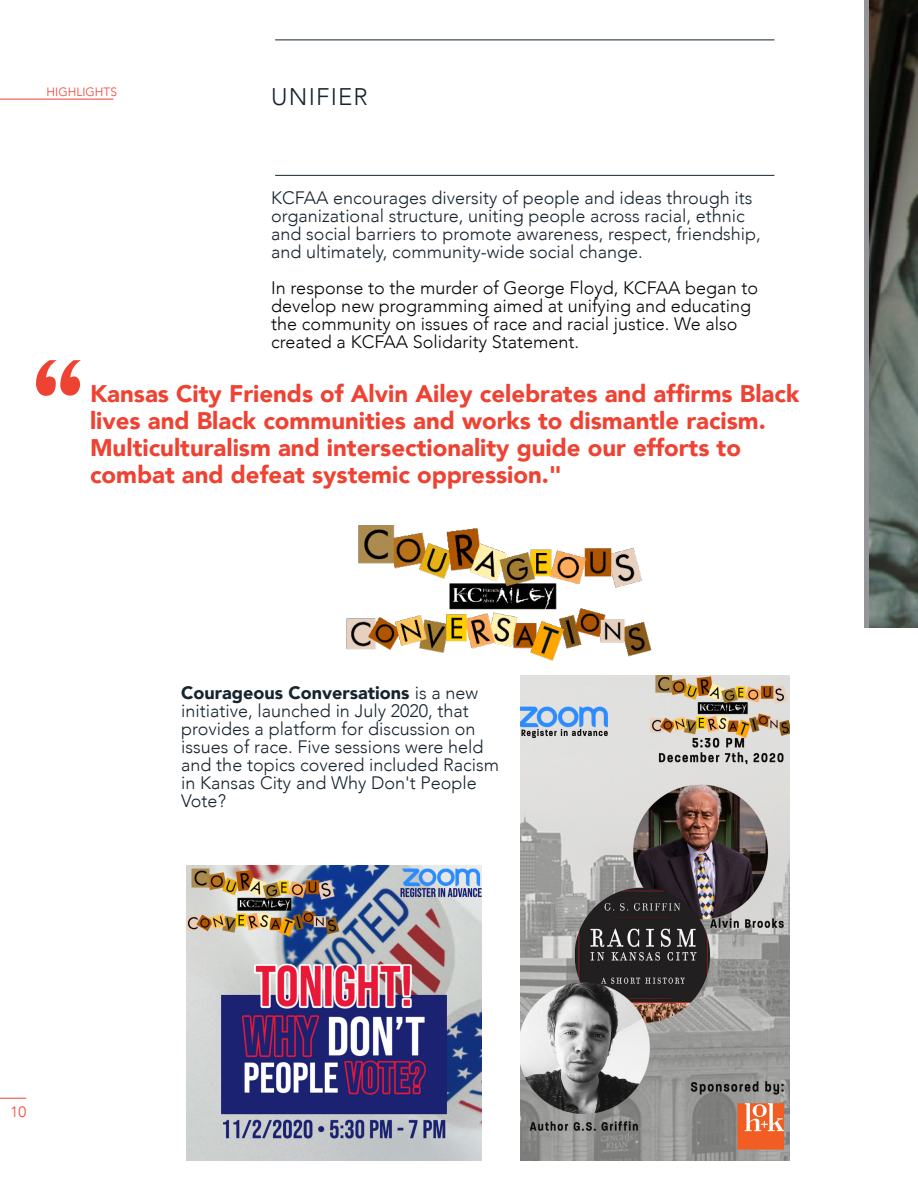
<style>
.page{position:relative;width:918px;height:1188px;background:#fff}
.page>*{position:absolute;margin:0;border:0;box-sizing:border-box;transform-origin:0 0}
.Pull_Quote{font:900 24px/27px "Avenir";color:#ee4232}
.Chapter_Title_-_Alig{font:300 24px "Avenir";letter-spacing:.05em;color:#16242e}
.Body_Text{font:300 18px/18px "Avenir";color:#16242e}
.Body_Text-2{font:300 18px/18px "Avenir";color:#040503}
.t1{font:300 15px "Avenir";color:#ee4232}
.Section_Title{font:300 12px "Avenir";color:#ee4232}
.s1{font-weight:900}
</style>
<div class="page">
<div style="left:865px;top:0;width:53px;height:627px;background:#939598"></div>
<img style="left:869px;top:0;width:49px;height:627px">
<img style="left:187px;top:866px;width:294px;height:294px">
<img style="left:521px;top:676px;width:269px;height:484px">
<svg style="left:0;top:1098px;width:26px;height:1px"></svg>
<hr style="left:0;top:99px;width:113px;height:1px;background:#ee4232">
<hr style="left:275px;top:40px;width:499px;height:1px;background:#16242e">
<hr style="left:275px;top:175px;width:499px;height:1px;background:#16242e">
<svg style="left:36px;top:360px;width:45px;height:36px"></svg>
<img style="left:346px;top:525px;width:306px;height:136px">
<p class="Section_Title" style="left:47px;top:85px;width:72px">HIGHLIGHTS</p>
<p class="Chapter_Title_-_Alig" style="left:271px;top:83px;width:98px">UNIFIER</p>
<p class="Body_Text" style="left:271px;top:189px;width:491px">KCFAA encourages diversity of people and ideas through its organizational structure, uniting people across racial, ethnic and social barriers to promote awareness, respect, friendship, and ultimately, community-wide social change.</p>
<p class="Body_Text-2" style="left:271px;top:279px;width:488px">In response to the murder of George Floyd, KCFAA began to develop new programming aimed at unifying and educating the community on issues of race and racial justice. We also created a KCFAA Solidarity Statement.</p>
<p class="Pull_Quote" style="left:90px;top:380px;width:711px">Kansas City Friends of Alvin Ailey celebrates and affirms Black lives and Black communities and works to dismantle racism.<br>Multiculturalism and intersectionality guide our efforts to combat and defeat systemic oppression."</p>
<p class="Body_Text" style="left:181px;top:684px;width:319px"><span class="s1">Courageous Conversations</span> is a new initiative, launched in July 2020, that provides a platform for discussion on issues of race. Five sessions were held and the topics covered included Racism in Kansas City and Why Don't People<br>Vote?</p>
<p class="t1" style="left:11px;top:1103px;width:17px">10</p>
</div>
